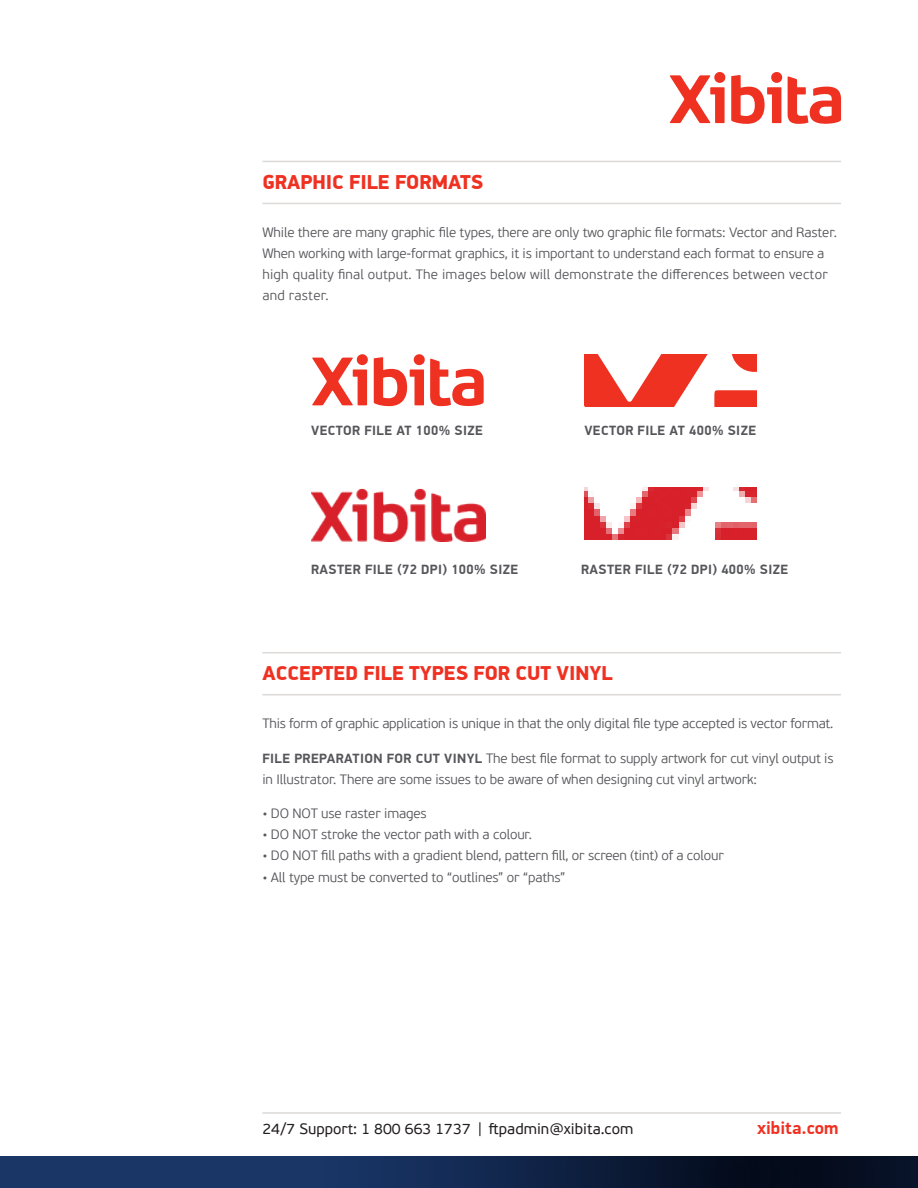
<style>
.page{position:relative;width:918px;height:1188px;background:#fff}
.page>*{position:absolute;margin:0;border:0;box-sizing:border-box;transform-origin:0 0}
.t1{font:900 20.25px "PF Din Display Pro";color:#ef3122}
.t2{font:700 18px "PF Din Display Pro";color:#ef3122}
.t3{font:15px "PF Beau Sans Pro";color:#231f20}
.t4{font:300 13.5px/21px "PF Beau Sans Pro";letter-spacing:-.01em;color:#55565a}
.t5{font:700 13.5px "PF Din Display Pro";letter-spacing:.03em;color:#55565a}
.s1{font-family:"PF Din Display Pro";font-weight:700}
.s2{font-weight:300}
</style>
<div class="page">
<svg style="left:0;top:1156px;width:918px;height:32px;background:#102549"></svg>
<hr style="left:262px;top:1112px;width:579px;height:2px;background:#dcd9d6">
<svg style="left:670px;top:72px;width:55px;height:51px"></svg>
<svg style="left:731px;top:72px;width:51px;height:52px"></svg>
<svg style="left:788px;top:76px;width:53px;height:48px"></svg>
<hr style="left:262px;top:161px;width:579px;height:1px;background:#dcd9d6">
<hr style="left:262px;top:203px;width:579px;height:1px;background:#dcd9d6">
<svg style="left:312px;top:354px;width:56px;height:51px"></svg>
<svg style="left:374px;top:354px;width:110px;height:52px"></svg>
<img style="left:311px;top:488px;width:174px;height:53px">
<svg style="left:584px;top:354px;width:172px;height:52px"></svg>
<img style="left:584px;top:488px;width:172px;height:52px">
<hr style="left:262px;top:652px;width:579px;height:1px;background:#dcd9d6">
<hr style="left:262px;top:694px;width:579px;height:1px;background:#dcd9d6">
<h1 class="t1" style="left:262px;top:170px;width:108px">GRAPHI C FILE</h1>
<h1 class="t1" style="left:395px;top:170px;width:78px">FORMATS</h1>
<p class="t4" style="left:262px;top:222px;width:576px">While there are many graphic file types, there are only two graphic file formats: Vector and Raster.<br>When working with large-format graphics, it is important to understand each format to ensure a high quality final output. The images below will demonstrate the differences between vector and raster.</p>
<p class="t5" style="left:311px;top:422px;width:173px">VECTOR FI LE AT 100% SIZE</p>
<p class="t5" style="left:584px;top:422px;width:173px">VECTOR FI LE AT 400% SIZE</p>
<p class="t5" style="left:311px;top:561px;width:209px">RASTER FI LE (72 DPI) 100% SIZE</p>
<p class="t5" style="left:581px;top:561px;width:209px">RASTER FI LE (72 DPI) 400% SIZE</p>
<h1 class="t1" style="left:262px;top:661px;width:73px">ACCEPTED</h1>
<h1 class="t1" style="left:363px;top:661px;width:22px">FILE</h1>
<h1 class="t1" style="left:409px;top:661px;width:204px">TYPES FOR CUT VINYL</h1>
<p class="t4" style="left:262px;top:714px;width:573px">This form of graphic application is unique in that the only digital file type accepted is vector format.</p>
<p class="t5" style="left:262px;top:750px;width:74px">FILE PREPARAT</p>
<p class="t4" style="left:262px;top:748px;width:573px;text-indent:98px"><span class="s1">ION FOR CUT VI NYL</span> The best file format to supply artwork for cut vinyl output is in Illustrator. There are some issues to be aware of when designing cut vinyl artwork:</p>
<p class="t4" style="left:262px;top:804px;width:166px">• DO NOT use raster images</p>
<p class="t4" style="left:262px;top:825px;width:271px">• DO NOT stroke the vector path with a colour.</p>
<p class="t4" style="left:262px;top:846px;width:463px">• DO NOT fill paths with a gradient blend, pattern fill, or screen (tint) of a colour</p>
<p class="t4" style="left:262px;top:867px;width:305px">• All type must be converted to “outlines” or “paths”</p>
<p class="t3" style="left:262px;top:1120px;width:373px">24/7 Support: 1 800 663 1737 <span class="s2">|</span> ftpadmin@xibita.com</p>
<h2 class="t2" style="left:757px;top:1117px;width:83px">XIBITA.COM</h2>
</div>
